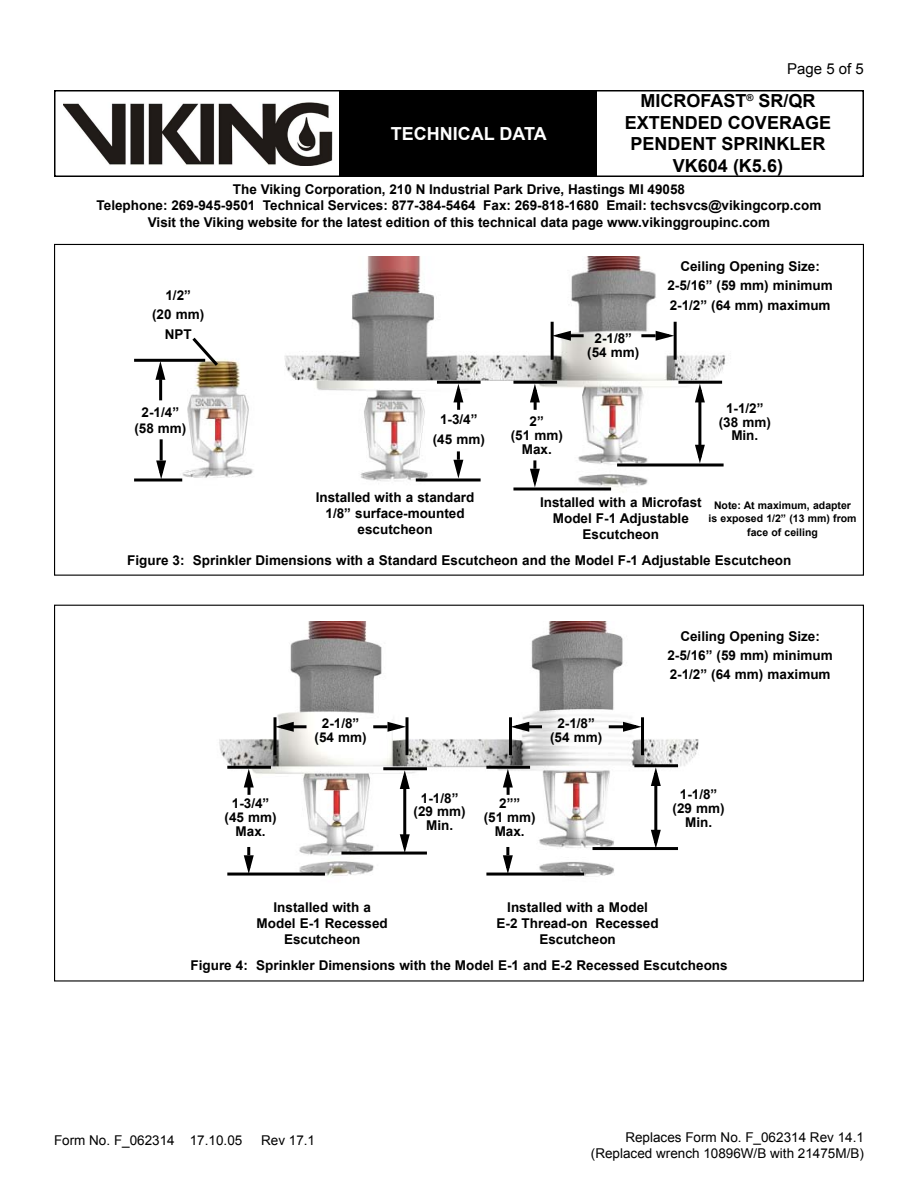
<style>
.page{position:relative;width:918px;height:1188px;background:#fff}
.page>*{position:absolute;margin:0;border:0;box-sizing:border-box;transform-origin:0 0}
.t1{font:700 18px/21.6px "Arial";color:#000;text-align:center}
.t2{font:700 18px "Arial";color:#fff}
.t3{font:15px "Arial";color:#000}
.t4{font:700 13.5px/13.8px "Arial";color:#000;text-align:center}
.t5{font:13.5px/16.2px "Arial";color:#000;text-align:right}
.t6{font:700 10.5px/13.5px "Arial";color:#000;text-align:center}
</style>
<div class="page">
<div style="left:54px;top:90px;width:810px;height:87px;border:2px solid #000"></div>
<div style="left:340px;top:91px;width:257px;height:85px;background:#000"></div>
<img style="left:63px;top:102px;width:269px;height:63px">
<img style="left:151px;top:257px;width:574px;height:234px">
<svg style="left:189px;top:334px;width:32px;height:35px"></svg>
<hr style="left:134px;top:359px;width:71px;height:3px;background:#000">
<hr style="left:134px;top:478px;width:48px;height:3px;background:#000">
<svg style="left:153px;top:363px;width:14px;height:18px"></svg>
<svg style="left:154px;top:459px;width:14px;height:18px"></svg>
<hr style="left:159px;top:379px;width:3px;height:21px;background:#000">
<hr style="left:160px;top:439px;width:3px;height:21px;background:#000">
<hr style="left:437px;top:381px;width:44px;height:3px;background:#000">
<hr style="left:416px;top:478px;width:65px;height:3px;background:#000">
<svg style="left:451px;top:386px;width:14px;height:24px"></svg>
<svg style="left:451px;top:451px;width:14px;height:25px"></svg>
<hr style="left:513px;top:381px;width:44px;height:3px;background:#000">
<hr style="left:513px;top:487px;width:98px;height:3px;background:#000">
<svg style="left:528px;top:386px;width:14px;height:24px"></svg>
<svg style="left:528px;top:460px;width:14px;height:25px"></svg>
<hr style="left:678px;top:381px;width:44px;height:3px;background:#000">
<hr style="left:617px;top:463px;width:107px;height:3px;background:#000">
<svg style="left:693px;top:386px;width:14px;height:18px"></svg>
<svg style="left:693px;top:443px;width:14px;height:18px"></svg>
<hr style="left:698px;top:399px;width:3px;height:48px;background:#000">
<hr style="left:551px;top:322px;width:3px;height:38px;background:#000">
<hr style="left:674px;top:322px;width:3px;height:38px;background:#000">
<svg style="left:554px;top:329px;width:18px;height:14px"></svg>
<svg style="left:654px;top:329px;width:18px;height:14px"></svg>
<hr style="left:569px;top:334px;width:15px;height:3px;background:#000">
<hr style="left:641px;top:334px;width:15px;height:3px;background:#000">
<img style="left:219px;top:621px;width:480px;height:256px">
<hr style="left:227px;top:766px;width:44px;height:3px;background:#000">
<hr style="left:227px;top:873px;width:98px;height:3px;background:#000">
<svg style="left:242px;top:771px;width:14px;height:24px"></svg>
<svg style="left:242px;top:847px;width:14px;height:25px"></svg>
<hr style="left:383px;top:767px;width:44px;height:3px;background:#000">
<hr style="left:341px;top:852px;width:86px;height:3px;background:#000">
<svg style="left:398px;top:772px;width:14px;height:18px"></svg>
<svg style="left:398px;top:833px;width:14px;height:18px"></svg>
<hr style="left:403px;top:786px;width:3px;height:52px;background:#000">
<hr style="left:274px;top:717px;width:3px;height:38px;background:#000">
<hr style="left:406px;top:717px;width:3px;height:38px;background:#000">
<svg style="left:277px;top:720px;width:18px;height:14px"></svg>
<svg style="left:386px;top:720px;width:18px;height:14px"></svg>
<hr style="left:292px;top:725px;width:15px;height:3px;background:#000">
<hr style="left:373px;top:725px;width:15px;height:3px;background:#000">
<hr style="left:486px;top:766px;width:44px;height:3px;background:#000">
<hr style="left:486px;top:873px;width:98px;height:3px;background:#000">
<svg style="left:501px;top:771px;width:14px;height:24px"></svg>
<svg style="left:501px;top:847px;width:14px;height:25px"></svg>
<hr style="left:634px;top:764px;width:44px;height:3px;background:#000">
<hr style="left:593px;top:847px;width:85px;height:3px;background:#000">
<svg style="left:649px;top:769px;width:14px;height:18px"></svg>
<svg style="left:649px;top:828px;width:14px;height:18px"></svg>
<hr style="left:654px;top:783px;width:3px;height:51px;background:#000">
<hr style="left:509px;top:717px;width:3px;height:38px;background:#000">
<hr style="left:641px;top:717px;width:3px;height:38px;background:#000">
<svg style="left:513px;top:720px;width:18px;height:14px"></svg>
<svg style="left:622px;top:720px;width:18px;height:14px"></svg>
<hr style="left:528px;top:725px;width:14px;height:3px;background:#000">
<hr style="left:609px;top:725px;width:14px;height:3px;background:#000">
<h1 class="t2" style="left:391px;top:121px;width:13px">TEC</h1>
<h1 class="t2" style="left:427px;top:121px;width:25px">HNICAL</h1>
<h1 class="t2" style="left:499px;top:121px;width:13px">DATA</h1>
<p class="t3" style="left:787px;top:59px;width:78px">Page 5 of 5</p>
<h1 class="t1" style="left:625px;top:90px;width:208px">microfast<sup>®</sup> sR/qr extended coverage pendent sprinkler<br>VK604 (K5.6)</h1>
<p class="t4" style="left:97px;top:182px;width:726px;line-height:16.2px">The Viking Corporation, 210 N Industrial Park Drive, Hastings MI 49058<br>Telephone: 269-945-9501 Technical Services: 877-384-5464 Fax: 269-818-1680 Email: techsvcs@vikingcorp.com<br>Visit the Viking website for the latest edition of this technical data page www.vikinggroupinc.com</p>
<p class="t4" style="left:165px;top:288px;width:27px">1/2”</p>
<p class="t4" style="left:152px;top:308px;width:54px">(20 mm)</p>
<p class="t4" style="left:165px;top:327px;width:10px">NPT</p>
<p class="t4" style="left:134px;top:405px;width:54px;line-height:16.2px">2-1/4” (58 mm)</p>
<p class="t4" style="left:433px;top:410px;width:54px;line-height:19.5px">1-3/4” (45 mm)</p>
<p class="t4" style="left:511px;top:415px;width:54px">2”<br>(51 mm)<br>Max.</p>
<p class="t4" style="left:587px;top:332px;width:54px">2-1/8” (54 mm)</p>
<p class="t4" style="left:667px;top:257px;width:167px;line-height:19.5px">Ceiling Opening Size:<br>2-5/16” (59 mm) minimum<br>2-1/2” (64 mm) maximum</p>
<p class="t4" style="left:719px;top:402px;width:54px">1-1/2” (38 mm)<br>Min.</p>
<p class="t4" style="left:316px;top:489px;width:160px;line-height:16.2px">Installed with a standard<br>1/8” surface-mounted escutcheon</p>
<p class="t4" style="left:540px;top:495px;width:163px;line-height:16.2px">Installed with a Microfast<br>Model F-1 Adjustable<br>Escutcheon</p>
<p class="t6" style="left:709px;top:498px;width:149px">Note: At maximum, adapter is exposed 1/2” (13 mm) from face of ceiling</p>
<p class="t4" style="left:127px;top:554px;width:666px">Figure 3: Sprinkler Dimensions with a Standard Escutcheon and the Model F-1 Adjustable Escutcheon</p>
<p class="t4" style="left:225px;top:797px;width:54px">1-3/4” (45 mm)<br>Max.</p>
<p class="t4" style="left:315px;top:717px;width:54px">2-1/8” (54 mm)</p>
<p class="t4" style="left:550px;top:717px;width:54px">2-1/8” (54 mm)</p>
<p class="t4" style="left:667px;top:626px;width:167px;line-height:19.5px">Ceiling Opening Size:<br>2-5/16” (59 mm) minimum<br>2-1/2” (64 mm) maximum</p>
<p class="t4" style="left:414px;top:791px;width:54px">1-1/8” (29 mm)<br>Min.</p>
<p class="t4" style="left:484px;top:797px;width:54px">2””<br>(51 mm)<br>Max.</p>
<p class="t4" style="left:673px;top:788px;width:54px">1-1/8” (29 mm)<br>Min.</p>
<p class="t4" style="left:257px;top:899px;width:133px;line-height:16.2px">Installed with a<br>Model E-1 Recessed<br>Escutcheon</p>
<p class="t4" style="left:497px;top:899px;width:163px;line-height:16.2px">Installed with a Model<br>E-2 Thread-on Recessed<br>Escutcheon</p>
<p class="t4" style="left:191px;top:958px;width:539px">Figure 4: Sprinkler Dimensions with the Model E-1 and E-2 Recessed Escutcheons</p>
<p class="t5" style="left:54px;top:1132px;width:190px">Form No. F_062314 17.10.05</p>
<p class="t5" style="left:261px;top:1132px;width:56px">Rev 17.1</p>
<p class="t5" style="left:591px;top:1129px;width:275px">Replaces Form No. F_062314 Rev 14.1 (Replaced wrench 10896W/B with 21475M/B)</p>
</div>
